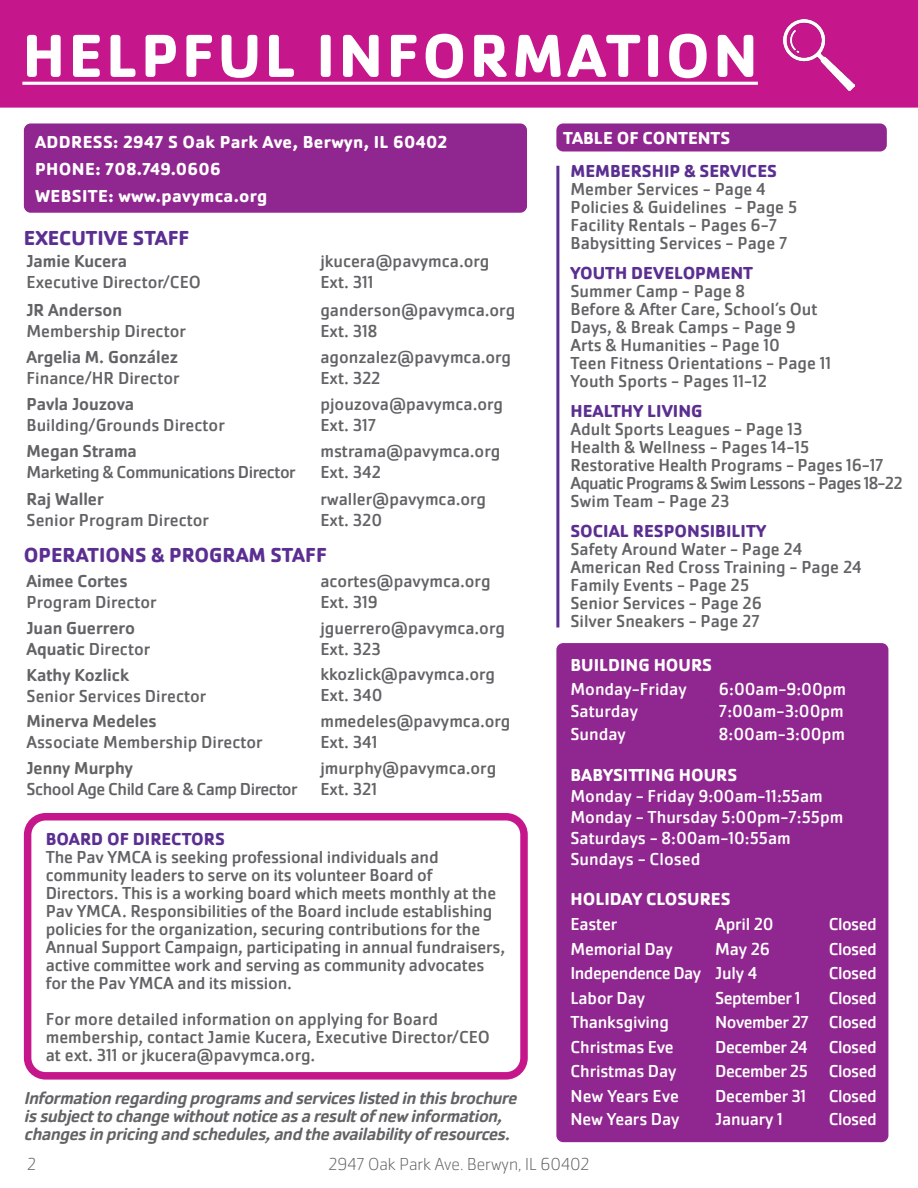
<style>
.page{position:relative;width:918px;height:1188px;background:#fff}
.page>*{position:absolute;margin:0;border:0;box-sizing:border-box;transform-origin:0 0}
.t1{font:700 63px "Cachet Pro";letter-spacing:.05em;color:#fff}
.t2{font:700 21px "Cachet Pro";color:#5b2e91}
.t3{font:18px/18px "Cachet Pro";color:#636366}
.t4{font:18px "Cachet Pro";letter-spacing:-.01em;color:#fff}
.Body_Copy{font:italic 500 18px/18px "Cachet Pro";color:#636366}
.t5{font:700 18px "Cachet Pro";letter-spacing:.005em;color:#fff}
.t6{font:500 18px "Cachet Pro";color:#636366}
.t7{font:700 18px "Cachet Pro";color:#5b2e91}
.t8{font:18px "Cachet Pro";letter-spacing:-.03em;color:#636366}
.t9{font:18px "Cachet Pro";letter-spacing:-.03em;color:#fff}
.t10{font:18px "Cachet Pro";letter-spacing:-.04em;color:#636366}
.t11{font:200 18px "Cachet Pro";color:#636366}
.s1{font-weight:500}
</style>
<div class="page">
<div style="left:24px;top:813px;width:504px;height:267px;border:8px solid #c5168c;border-radius:18px"></div>
<div style="left:0;top:0;width:918px;height:108px;background:#c5168c"></div>
<hr style="left:556px;top:166px;width:3px;height:461px;background:#5b2e91">
<div style="left:556px;top:123px;width:331px;height:28px;background:#90268f;border-radius:7px"></div>
<div style="left:556px;top:643px;width:332px;height:499px;background:#90268f;border-radius:7px"></div>
<hr style="left:22px;top:82px;width:736px;height:3px;background:#fff">
<div style="left:24px;top:123px;width:503px;height:90px;background:#90268f;border-radius:7px"></div>
<img style="left:784px;top:20px;width:71px;height:70px">
<p class="t1" style="left:22px;top:17px;width:737px">HELPFUL INFORMATION</p>
<p class="t5" style="left:35px;top:130px;width:414px">ADDRESS: 2947 S Oak Park Ave, Berwyn, IL 60402</p>
<p class="t5" style="left:35px;top:157px;width:187px">PHONE: 708.749.0606</p>
<p class="t5" style="left:35px;top:184px;width:234px">WEBSITE: www.pavymca.org</p>
<p class="t2" style="left:24px;top:225px;width:167px">EXECUTIVE STAFF</p>
<p class="t6" style="left:27px;top:251px;width:102px">Jamie Kucera</p>
<p class="t3" style="left:27px;top:273px;width:176px">Executive Director/CEO</p>
<p class="t3" style="left:320px;top:252px;width:171px">jkucera@pavymca.org</p>
<p class="t3" style="left:320px;top:273px;width:55px">Ext. 311</p>
<p class="t6" style="left:27px;top:299px;width:97px">JR Anderson</p>
<p class="t3" style="left:27px;top:322px;width:161px">Membership Director</p>
<p class="t3" style="left:320px;top:301px;width:196px">ganderson@pavymca.org</p>
<p class="t3" style="left:320px;top:322px;width:59px">Ext. 318</p>
<p class="t6" style="left:27px;top:346px;width:153px">Argelia M. González</p>
<p class="t3" style="left:27px;top:369px;width:155px">Finance/HR Director</p>
<p class="t3" style="left:320px;top:346px;width:192px;line-height:21px">agonzalez@pavymca.org<br>Ext. 322</p>
<p class="t3" style="left:27px;top:393px;width:200px;line-height:21px"><span class="s1">Pavla Jouzova<br></span>Building/Grounds Director</p>
<p class="t3" style="left:320px;top:395px;width:184px">pjouzova@pavymca.org</p>
<p class="t3" style="left:320px;top:416px;width:57px">Ext. 317</p>
<p class="t6" style="left:27px;top:440px;width:112px">Megan Strama</p>
<p class="t8" style="left:27px;top:461px;width:271px">Marketing &amp; Communications Director</p>
<p class="t6" style="left:27px;top:489px;width:79px">Raj Waller</p>
<p class="t3" style="left:27px;top:512px;width:184px">Senior Program Director</p>
<p class="t3" style="left:320px;top:442px;width:181px">mstrama@pavymca.org</p>
<p class="t3" style="left:320px;top:463px;width:62px">Ext. 342</p>
<p class="t3" style="left:320px;top:491px;width:167px">rwaller@pavymca.org</p>
<p class="t3" style="left:320px;top:512px;width:63px">Ext. 320</p>
<p class="t2" style="left:24px;top:542px;width:305px">OPERATIONS &amp; PROGRAM STAFF</p>
<p class="t6" style="left:27px;top:570px;width:103px">Aimee Cortes</p>
<p class="t3" style="left:27px;top:593px;width:132px">Program Director</p>
<p class="t3" style="left:320px;top:572px;width:172px">acortes@pavymca.org</p>
<p class="t3" style="left:320px;top:593px;width:59px">Ext. 319</p>
<p class="t6" style="left:27px;top:617px;width:110px">Juan Guerrero</p>
<p class="t3" style="left:27px;top:640px;width:125px"><span class="s1">Aquatic</span> Director</p>
<p class="t3" style="left:320px;top:619px;width:186px">jguerrero@pavymca.org</p>
<p class="t3" style="left:320px;top:640px;width:62px">Ext. 323</p>
<p class="t6" style="left:27px;top:664px;width:104px">Kathy Kozlick</p>
<p class="t3" style="left:27px;top:687px;width:181px">Senior Services Director</p>
<p class="t3" style="left:320px;top:666px;width:176px">kkozlick@pavymca.org</p>
<p class="t3" style="left:320px;top:687px;width:64px">Ext. 340</p>
<p class="t6" style="left:27px;top:711px;width:132px">Minerva Medeles</p>
<p class="t3" style="left:27px;top:734px;width:238px">Associate Membership Director</p>
<p class="t3" style="left:320px;top:713px;width:192px">mmedeles@pavymca.org</p>
<p class="t3" style="left:320px;top:734px;width:59px">Ext. 341</p>
<p class="t6" style="left:27px;top:758px;width:108px">Jenny Murphy</p>
<p class="t8" style="left:27px;top:779px;width:273px">School Age Child Care &amp; Camp Director</p>
<p class="t3" style="left:320px;top:760px;width:177px">jmurphy@pavymca.org</p>
<p class="t3" style="left:320px;top:781px;width:58px">Ext. 321</p>
<p class="t7" style="left:46px;top:828px;width:181px">BOARD OF DIRECTORS</p>
<p class="t3" style="left:46px;top:848px;width:461px">The Pav YMCA is seeking professional individuals and community leaders to serve on its volunteer Board of Directors. This is a working board which meets monthly at the Pav YMCA. Responsibilities of the Board include establishing policies for the organization, securing contributions for the Annual Support Campaign, participating in annual fundraisers, active committee work and serving as community advocates for the Pav YMCA and its mission.</p>
<p class="t3" style="left:46px;top:1010px;width:446px">For more detailed information on applying for Board membership, contact Jamie Kucera, Executive Director/CEO at ext. 311 or jkucera@pavymca.org.</p>
<p class="Body_Copy" style="left:24px;top:1089px;width:499px">Information regarding programsand serviceslisted in thisbrochure issubjectto changewithoutnoticeasaresultofnew information, changesin pricing and schedules,and theavailabilityofresources.</p>
<p class="t5" style="left:563px;top:127px;width:169px">TABLE OF CONTENTS</p>
<p class="t7" style="left:570px;top:160px;width:208px">MEMBERSHIP &amp; SERVICES</p>
<p class="t3" style="left:570px;top:181px;width:197px">Member Services - Page 4</p>
<p class="t3" style="left:570px;top:199px;width:228px">Policies &amp; Guidelines - Page 5</p>
<p class="t3" style="left:570px;top:217px;width:208px">Facility Rentals - Pages 6-7</p>
<p class="t3" style="left:570px;top:235px;width:219px">Babysitting Services - Page 7</p>
<p class="t7" style="left:570px;top:262px;width:184px">YOUTH DEVELOPMENT</p>
<p class="t3" style="left:570px;top:283px;width:176px">Summer Camp - Page 8</p>
<p class="t3" style="left:570px;top:301px;width:249px">Before &amp; After Care, School’s Out</p>
<p class="t3" style="left:570px;top:319px;width:227px">Days, &amp; Break Camps - Page 9</p>
<p class="t3" style="left:570px;top:337px;width:211px">Arts &amp; Humanities - Page 10</p>
<p class="t3" style="left:570px;top:355px;width:262px">Teen Fitness Orientations - Page 11</p>
<p class="t3" style="left:570px;top:373px;width:198px">Youth Sports - Pages 11-12</p>
<p class="t7" style="left:570px;top:400px;width:134px">HEALTHY LIVING</p>
<p class="t3" style="left:570px;top:421px;width:234px">Adult Sports Leagues - Page 13</p>
<p class="t3" style="left:570px;top:439px;width:240px">Health &amp; Wellness - Pages 14-15</p>
<p class="t3" style="left:570px;top:457px;width:315px">Restorative Health Programs - Pages 16-17</p>
<p class="t10" style="left:570px;top:473px;width:334px">Aquatic Programs &amp; Swim Lessons - Pages 18-22</p>
<p class="t3" style="left:570px;top:493px;width:161px">Swim Team - Page 23</p>
<p class="t7" style="left:570px;top:520px;width:197px">SOCIAL RESPONSIBILITY</p>
<p class="t3" style="left:570px;top:541px;width:233px">Safety Around Water - Page 24</p>
<p class="t3" style="left:570px;top:559px;width:293px">American Red Cross Training - Page 24</p>
<p class="t3" style="left:570px;top:577px;width:180px">Family Events - Page 25</p>
<p class="t3" style="left:570px;top:595px;width:193px">Senior Services - Page 26</p>
<p class="t3" style="left:570px;top:613px;width:191px">Silver Sneakers - Page 27</p>
<p class="t5" style="left:570px;top:654px;width:143px">BUILDING HOURS</p>
<p class="t4" style="left:570px;top:678px;width:118px">Monday-Friday</p>
<p class="t4" style="left:719px;top:678px;width:129px">6:00am-9:00pm</p>
<p class="t4" style="left:570px;top:701px;width:69px">Saturday</p>
<p class="t4" style="left:719px;top:701px;width:126px">7:00am-3:00pm</p>
<p class="t4" style="left:570px;top:724px;width:57px">Sunday</p>
<p class="t4" style="left:719px;top:724px;width:128px">8:00am-3:00pm</p>
<p class="t5" style="left:570px;top:763px;width:168px">BABYSITTING HOURS</p>
<p class="t4" style="left:570px;top:785px;width:254px">Monday - Friday 9:00am-11:55am</p>
<p class="t4" style="left:570px;top:806px;width:274px">Monday - Thursday 5:00pm-7:55pm</p>
<p class="t4" style="left:570px;top:827px;width:222px">Saturdays - 8:00am-10:55am</p>
<p class="t4" style="left:570px;top:848px;width:131px">Sundays - Closed</p>
<p class="t5" style="left:570px;top:888px;width:162px">HOLIDAY CLOSURES</p>
<p class="t4" style="left:570px;top:914px;width:48px">Easter</p>
<p class="t4" style="left:715px;top:914px;width:60px">April 20</p>
<p class="t4" style="left:829px;top:914px;width:50px">Closed</p>
<p class="t4" style="left:570px;top:938px;width:104px">Memorial Day</p>
<p class="t4" style="left:715px;top:938px;width:56px">May 26</p>
<p class="t4" style="left:829px;top:938px;width:50px">Closed</p>
<p class="t9" style="left:570px;top:963px;width:132px">Independence Day</p>
<p class="t4" style="left:715px;top:963px;width:43px">July 4</p>
<p class="t4" style="left:829px;top:963px;width:50px">Closed</p>
<p class="t4" style="left:570px;top:987px;width:76px">Labor Day</p>
<p class="t9" style="left:715px;top:987px;width:87px">September 1</p>
<p class="t4" style="left:829px;top:987px;width:50px">Closed</p>
<p class="t4" style="left:570px;top:1012px;width:100px">Thanksgiving</p>
<p class="t9" style="left:715px;top:1012px;width:95px">November 27</p>
<p class="t4" style="left:829px;top:1012px;width:50px">Closed</p>
<p class="t4" style="left:570px;top:1037px;width:105px">Christmas Eve</p>
<p class="t9" style="left:715px;top:1037px;width:94px">December 24</p>
<p class="t4" style="left:829px;top:1037px;width:50px">Closed</p>
<p class="t4" style="left:570px;top:1061px;width:107px">Christmas Day</p>
<p class="t9" style="left:715px;top:1061px;width:94px">December 25</p>
<p class="t4" style="left:829px;top:1061px;width:50px">Closed</p>
<p class="t4" style="left:570px;top:1086px;width:110px">New Years Eve</p>
<p class="t4" style="left:715px;top:1086px;width:92px">December 31</p>
<p class="t4" style="left:829px;top:1086px;width:50px">Closed</p>
<p class="t4" style="left:570px;top:1109px;width:110px">New Years Day</p>
<p class="t4" style="left:715px;top:1109px;width:69px">January 1</p>
<p class="t4" style="left:829px;top:1109px;width:50px">Closed</p>
<p class="t11" style="left:27px;top:1154px;width:10px">2</p>
<p class="t11" style="left:329px;top:1154px;width:262px">2947 Oak Park Ave. Berwyn, IL 60402</p>
</div>
